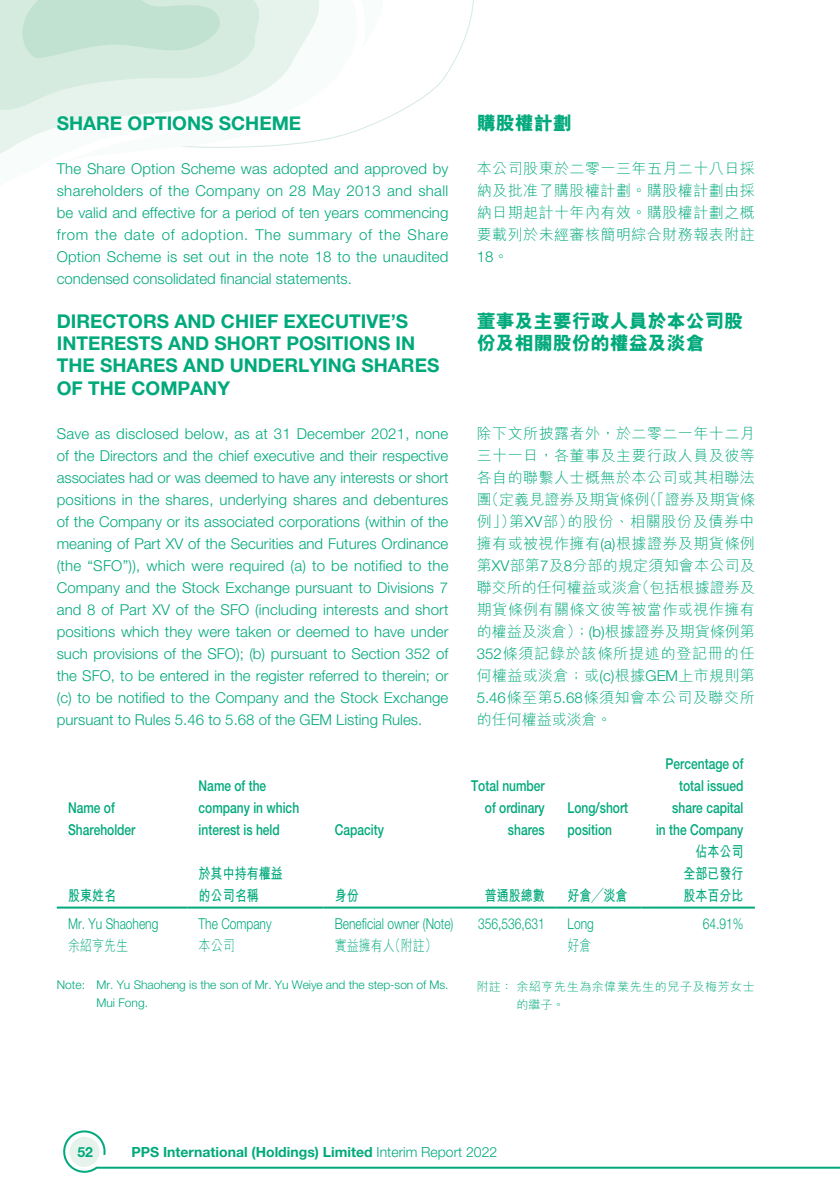
<style>
.page{position:relative;width:840px;height:1191px;background:#fff}
.page>*{position:absolute;margin:0;border:0;box-sizing:border-box;transform-origin:0 0}
.t1{font:700 19px/22px "Helvetica Neue LT Std";color:#00a97b}
.t2{font:800 19px/22px "M Hei HK";color:#00a97b}
.t3{font:300 15px/22px "Helvetica Neue LT Std";color:#00a97b;text-align:justify}
.t4{font:300 15px/22px "M Hei HK";letter-spacing:.03em;color:#00a97b;text-align:justify}
.t5{font:500 15px/22px "Helvetica Neue LT Std";color:#00a97b;scale:.8 1}
.t6{font:300 15px "Helvetica Neue LT Std";color:#00a97b;scale:.8 1}
.t7{font:700 15px/22px "M Hei HK";color:#00a97b;scale:.8 1}
.t8{font:300 15px "M Hei HK";letter-spacing:.03em;color:#00a97b;scale:.8 1}
.t9{font:700 14px "Helvetica Neue LT Std";color:#00a97b}
.t10{font:300 12px/18px "Helvetica Neue LT Std";letter-spacing:-.005em;color:#00a97b}
.t11{font:300 12px/18px "M Hei HK";letter-spacing:.045em;color:#00a97b}
.s1{font-family:"M Hei HK"}
.s2{font-family:"Helvetica Neue LT Std"}
.s3{font-weight:300}
</style>
<div class="page">
<svg style="left:0;top:0;width:372px;height:154px"></svg>
<svg style="left:63px;top:1130px;width:776px;height:43px"></svg>
<div style="left:69px;top:1136px;width:31px;height:30px;background:#e6f3ed;border-radius:50%"></div>
<hr style="left:57px;top:906px;width:130px;height:2px;background:#00a97b">
<hr style="left:187px;top:906px;width:136px;height:2px;background:#00a97b">
<hr style="left:323px;top:906px;width:131px;height:2px;background:#00a97b">
<hr style="left:454px;top:906px;width:102px;height:2px;background:#00a97b">
<hr style="left:556px;top:906px;width:85px;height:2px;background:#00a97b">
<hr style="left:641px;top:906px;width:113px;height:2px;background:#00a97b">
<p class="t1" style="left:57px;top:112px;width:246px">SHARE OPTIONS SCHEME</p>
<p class="t3" style="left:57px;top:158px;width:393px">The Share Option Scheme was adopted and approved by shareholders of the Company on 28 May 2013 and shall be valid and effective for a period of ten years commencing from the date of adoption. The summary of the Share Option Scheme is set out in the note 18 to the unaudited condensed consolidated financial statements.</p>
<p class="t1" style="left:57px;top:310px;width:384px">DIRECTORS AND CHIEF EXECUTIVE’S<br>INTERESTS AND SHORT POSITIONS IN<br>THE SHARES AND UNDERLYING SHARES<br>OF THE COMPANY</p>
<p class="t3" style="left:57px;top:422px;width:393px">Save as disclosed below, as at 31 December 2021, none of the Directors and the chief executive and their respective associates had or was deemed to have any interests or short positions in the shares, underlying shares and debentures of the Company or its associated corporations (within of the meaning of Part XV of the Securities and Futures Ordinance (the “SFO”)), which were required (a) to be notified to the Company and the Stock Exchange pursuant to Divisions 7 and 8 of Part XV of the SFO (including interests and short positions which they were taken or deemed to have under such provisions of the SFO); (b) pursuant to Section 352 of the SFO, to be entered in the register referred to therein; or (c) to be notified to the Company and the Stock Exchange pursuant to Rules 5.46 to 5.68 of the GEM Listing Rules.</p>
<p class="t5" style="left:68px;top:796px;width:86px">Name of<br>Shareholder</p>
<p class="t5" style="left:198px;top:774px;width:127px">Name of the company in which interest is held</p>
<p class="t5" style="left:334px;top:818px;width:63px">Capacity</p>
<p class="t2" style="left:476px;top:112px;width:96px">購股權計劃</p>
<p class="t4" style="left:476px;top:158px;width:279px">本公司股東於二零一三年五月二十八日採納及批准了購股權計劃。購股權計劃由採納日期起計十年內有效。購股權計劃之概要載列於未經審核簡明綜合財務報表附註</p>
<p class="t3" style="left:476px;top:246px;width:33px">18<span class="s1">。</span></p>
<p class="t2" style="left:476px;top:310px;width:267px">董事及主要行政人員於本公司股份及相關股份的權益及淡倉</p>
<p class="t4" style="left:476px;top:422px;width:279px">除下文所披露者外，於二零二一年十二月三十一日，各董事及主要行政人員及彼等各自的聯繫人士概無於本公司或其相聯法團（定義見證券及期貨條例（「證券及期貨條例」）第<span class="s2">XV</span>部）的股份、相關股份及債券中擁有或被視作擁有<span class="s2">(a)</span>根據證券及期貨條例第<span class="s2">XV</span>部第<span class="s2">7</span>及<span class="s2">8</span>分部的規定須知會本公司及聯交所的任何權益或淡倉（包括根據證券及期貨條例有關條文彼等被當作或視作擁有的權益及淡倉）；<span class="s2">(b)</span>根據證券及期貨條例第<span class="s2">352</span>條須記錄於該條所提述的登記冊的任何權益或淡倉；或<span class="s2">(c)</span>根據<span class="s2">GEM</span>上市規則第<span class="s2">5.46</span>條至第<span class="s2">5.68</span>條須知會本公司及聯交所的任何權益或淡倉。</p>
<p class="t5" style="left:471px;top:774px;width:93px;text-align:right">Total number of ordinary shares</p>
<p class="t5" style="left:567px;top:796px;width:77px">Long/short position</p>
<p class="t5" style="left:655px;top:752px;width:111px;text-align:right">Percentage of total issued share capital<br>in the Company</p>
<p class="t7" style="left:68px;top:883px;width:61px">股東姓名</p>
<p class="t7" style="left:198px;top:861px;width:106px">於其中持有權益的公司名稱</p>
<p class="t7" style="left:334px;top:883px;width:31px">身份</p>
<p class="t7" style="left:484px;top:883px;width:76px">普通股總數</p>
<p class="t7" style="left:567px;top:883px;width:76px">好倉╱淡倉</p>
<p class="t7" style="left:683px;top:839px;width:76px;text-align:justify;text-indent:12px">佔本公司全部已發行股本百分比</p>
<p class="t6" style="left:68px;top:914px;width:114px">Mr. Yu Shaoheng</p>
<p class="t6" style="left:198px;top:914px;width:93px">The Company</p>
<p class="t6" style="left:334px;top:914px;width:150px">Beneficial owner (Note)</p>
<p class="t6" style="left:478px;top:914px;width:85px">356,536,631</p>
<p class="t6" style="left:567px;top:914px;width:34px">Long</p>
<p class="t6" style="left:702px;top:914px;width:52px">64.91%</p>
<p class="t8" style="left:68px;top:937px;width:76px">余紹亨先生</p>
<p class="t8" style="left:198px;top:937px;width:46px">本公司</p>
<p class="t8" style="left:334px;top:937px;width:129px">實益擁有人（附註）</p>
<p class="t8" style="left:567px;top:937px;width:31px">好倉</p>
<p class="t10" style="left:96px;top:975px;width:353px;text-indent:-40px">Note: Mr. Yu Shaoheng is the son of Mr. Yu Weiye and the step-son of Ms.<br>Mui Fong.</p>
<p class="t11" style="left:516px;top:977px;width:240px;text-indent:-40px">附註：余紹亨先生為余偉業先生的兒子及梅芳女士的繼子。</p>
<p class="t9" style="left:77px;top:1143px;width:17px">52</p>
<p class="t9" style="left:131px;top:1143px;width:367px">PPS International (Holdings) Limited <span class="s3">Interim Report 2022</span></p>
</div>
